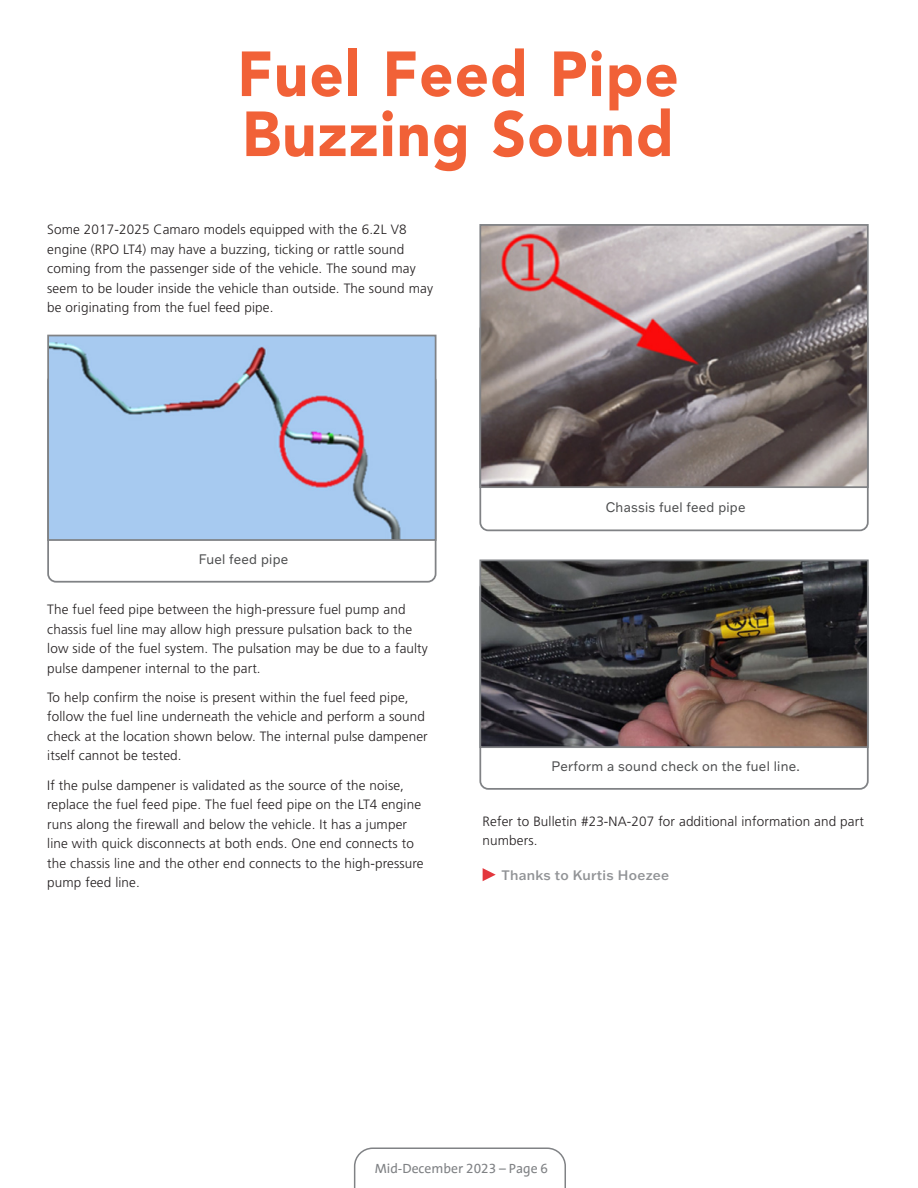
<style>
.page{position:relative;width:918px;height:1188px;background:#fff}
.page>*{position:absolute;margin:0;border:0;box-sizing:border-box;transform-origin:0 0}
._37_pt_agenda_header{font:900 63px/60px "Avenir";letter-spacing:.02em;color:#f16137;scale:.95 1}
._2019_body_copy{font:300 13.5px/19.5px "Frutiger";letter-spacing:.01em;color:#231f20}
._2019_captions{font:13.5px "Franklin Gothic ATF";letter-spacing:.02em;color:#4b4c4d;scale:.95 1}
.t1{font:13.5px "GM Sans";color:#808285}
._2019_Thanks_line{font:500 13.5px "Franklin Gothic ATF";letter-spacing:.02em;color:#919396}
</style>
<div class="page">
<svg style="left:354px;top:1148px;width:212px;height:40px"></svg>
<svg style="left:483px;top:868px;width:13px;height:13px"></svg>
<img style="left:50px;top:338px;width:383px;height:200px">
<div style="left:47px;top:335px;width:389px;height:206px;border:2px solid #808285"></div>
<img style="left:482px;top:227px;width:384px;height:258px">
<div style="left:479px;top:224px;width:390px;height:264px;border:2px solid #808285"></div>
<img style="left:482px;top:562px;width:384px;height:183px">
<div style="left:479px;top:559px;width:390px;height:189px;border:2px solid #808285"></div>
<p class="_37_pt_agenda_header" style="left:237px;top:43px;width:466px">Fuel Feed Pipe<br>Buzzing Sound</p>
<p class="_2019_body_copy" style="left:47px;top:220px;width:387px">Some 2017-2025 Camaro models equipped with the 6.2L V8 engine (RPO LT4) may have a buzzing, ticking or rattle sound coming from the passenger side of the vehicle. The sound may seem to be louder inside the vehicle than outside. The sound may be originating from the fuel feed pipe.</p>
<p class="_2019_captions" style="left:199px;top:550px;width:96px">Fuel feed pipe</p>
<p class="_2019_body_copy" style="left:47px;top:600px;width:382px">The fuel feed pipe between the high-pressure fuel pump and chassis fuel line may allow high pressure pulsation back to the low side of the fuel system. The pulsation may be due to a faulty pulse dampener internal to the part.</p>
<p class="_2019_body_copy" style="left:47px;top:688px;width:382px">To help confirm the noise is present within the fuel feed pipe, follow the fuel line underneath the vehicle and perform a sound check at the location shown below. The internal pulse dampener itself cannot be tested.</p>
<p class="_2019_body_copy" style="left:47px;top:775px;width:378px">If the pulse dampener is validated as the source of the noise, replace the fuel feed pipe. The fuel feed pipe on the LT4 engine runs along the firewall and below the vehicle. It has a jumper line with quick disconnects at both ends. One end connects to the chassis line and the other end connects to the high-pressure pump feed line.</p>
<p class="_2019_captions" style="left:606px;top:499px;width:149px">Chassis fuel feed pipe</p>
<p class="_2019_captions" style="left:552px;top:757px;width:263px">Perform a sound check on the fuel line.</p>
<p class="_2019_body_copy" style="left:483px;top:811px;width:383px">Refer to Bulletin #23-NA-207 for additional information and part numbers.</p>
<p class="_2019_Thanks_line" style="left:501px;top:866px;width:169px">Thanks to Kurtis Hoezee</p>
<p class="t1" style="left:375px;top:1161px;width:175px">Mid-December 2023 – Page 6</p>
</div>
